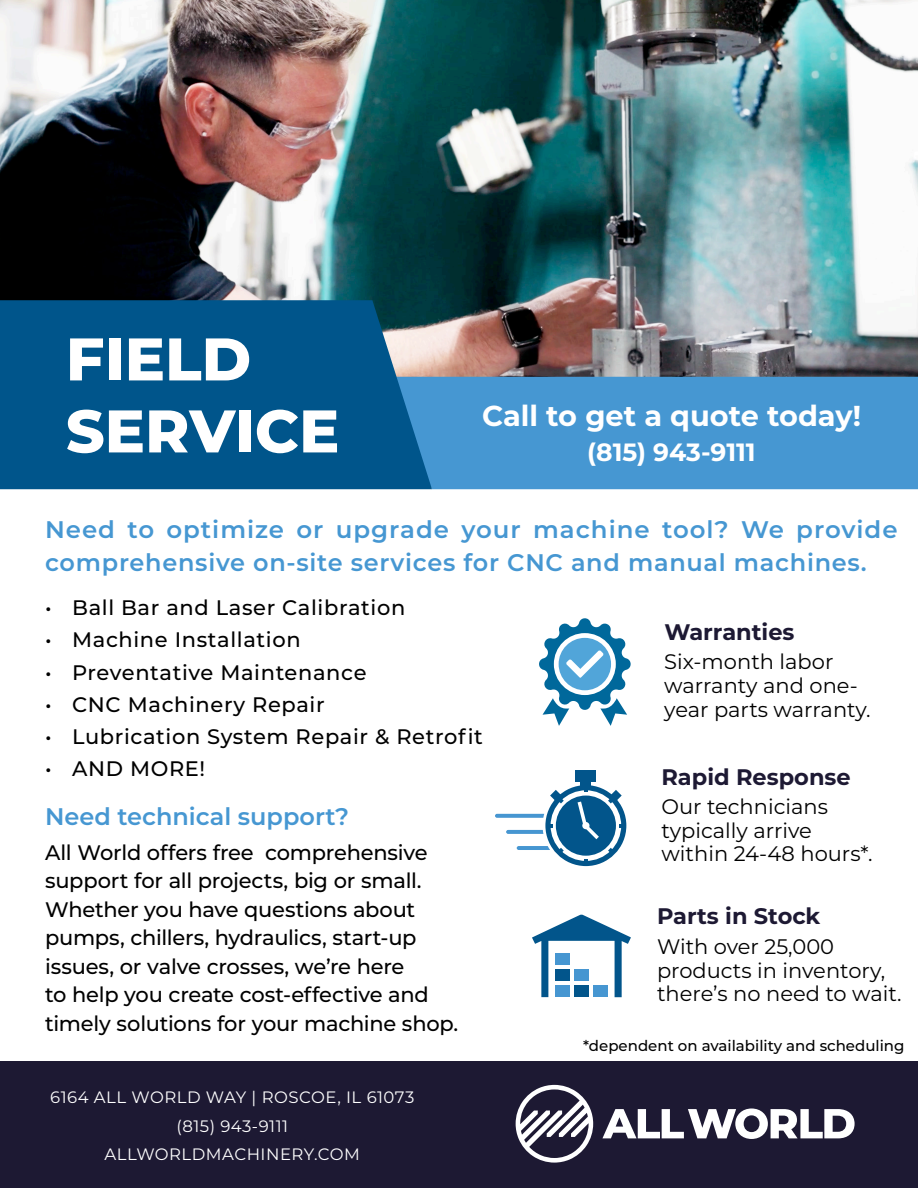
<style>
.page{position:relative;width:918px;height:1188px;background:#fff}
.page>*{position:absolute;margin:0;border:0;box-sizing:border-box;transform-origin:0 0}
.Heading{font:800 60px "Montserrat";color:#fff}
.t1{font:700 28.8px "Montserrat";color:#fff}
.t2{font:700 24.9px "Montserrat";color:#fff}
.Body1{font:600 24px/33px "Montserrat";letter-spacing:.03em;color:#4697d2}
.Header1{font:600 24px "Montserrat";color:#4697d2}
.Icons{font:700 22.5px "Montserrat";color:#1d1933}
.Benefits{font:500 21px/28.5px "Montserrat";letter-spacing:-.005em;color:#000}
.t3{font:21px/23.5px "Montserrat";color:#000}
.Benefits-2{font:500 21px "Montserrat";letter-spacing:.03em;color:#000}
.t4{font:16.5px "Montserrat";letter-spacing:.03em;color:#fff}
.t5{font:500 15px "Montserrat";color:#000}
</style>
<div class="page">
<img style="left:0;top:0;width:918px;height:377px">
<div style="left:432px;top:377px;width:486px;height:112px;background:#4697d2"></div>
<div style="left:0;top:1062px;width:918px;height:126px;background:#1d1933"></div>
<svg style="left:516px;top:1085px;width:77px;height:78px"></svg>
<svg style="left:602px;top:1108px;width:253px;height:31px"></svg>
<svg style="left:0;top:300px;width:432px;height:189px;background:#07598c"></svg>
<svg style="left:495px;top:785px;width:131px;height:81px"></svg>
<div style="left:581px;top:781px;width:10px;height:6px;background:#02558b"></div>
<div style="left:575px;top:770px;width:21px;height:11px;background:#02558b"></div>
<svg style="left:539px;top:618px;width:92px;height:108px"></svg>
<svg style="left:532px;top:915px;width:99px;height:82px"></svg>
<div style="left:555px;top:953px;width:15px;height:12px;background:#4696d1"></div>
<div style="left:555px;top:985px;width:15px;height:12px;background:#4696d1"></div>
<div style="left:574px;top:985px;width:15px;height:12px;background:#02558b"></div>
<div style="left:593px;top:985px;width:15px;height:12px;background:#4696d1"></div>
<div style="left:555px;top:969px;width:15px;height:12px;background:#02558b"></div>
<div style="left:574px;top:969px;width:15px;height:12px;background:#4696d1"></div>
<p class="Heading" style="left:66px;top:315px;width:187px">FIELD</p>
<p class="Heading" style="left:66px;top:387px;width:275px">SERVICE</p>
<p class="t1" style="left:482px;top:395px;width:380px">Call to get a quote today!</p>
<p class="t2" style="left:587px;top:435px;width:170px">(815) 943-9111</p>
<p class="Body1" style="left:45px;top:512px;width:854px">Need to optimize or upgrade your machine tool? We provide comprehensive on-site services for CNC and manual machines.</p>
<p class="Benefits-2" style="left:45px;top:593px;width:362px">• Ball Bar and Laser Calibration</p>
<p class="Benefits-2" style="left:45px;top:625px;width:257px">• Machine Installation</p>
<p class="Benefits-2" style="left:45px;top:658px;width:323px">• Preventative Maintenance</p>
<p class="Benefits-2" style="left:45px;top:690px;width:281px">• CNC Machinery Repair</p>
<p class="Benefits-2" style="left:45px;top:722px;width:439px">• Lubrication System Repair &amp; Retrofit</p>
<p class="Benefits" style="left:45px;top:754px;width:162px">• AND MORE!</p>
<p class="Icons" style="left:664px;top:616px;width:132px">Warranties</p>
<p class="t3" style="left:664px;top:649px;width:208px">Six-month labor warranty and one&shy;year parts warranty.</p>
<p class="Icons" style="left:662px;top:760px;width:191px">Rapid Response</p>
<p class="t3" style="left:662px;top:794px;width:212px">Our technicians typically arrive within 24-48 hours*.</p>
<p class="Header1" style="left:45px;top:799px;width:306px">Need technical support?</p>
<p class="Benefits" style="left:45px;top:837px;width:415px">All World offers free comprehensive support for all projects, big or small.<br>Whether you have questions about pumps, chillers, hydraulics, start-up issues, or valve crosses, we’re here<br>to help you create cost-effective and timely solutions for your machine shop.</p>
<p class="Icons" style="left:657px;top:900px;width:165px">Parts in Stock</p>
<p class="t3" style="left:657px;top:934px;width:246px">With over 25,000 products in inventory, there’s no need to wait.</p>
<p class="t4" style="left:50px;top:1086px;width:366px">6164 ALL WORLD WAY | ROSCOE, IL 61073</p>
<p class="t4" style="left:176px;top:1115px;width:113px">(815) 943-9111</p>
<p class="t4" style="left:104px;top:1143px;width:257px">ALLWORLDMACHINERY.COM</p>
<p class="t5" style="left:583px;top:1035px;width:323px">*dependent on availability and scheduling</p>
</div>
